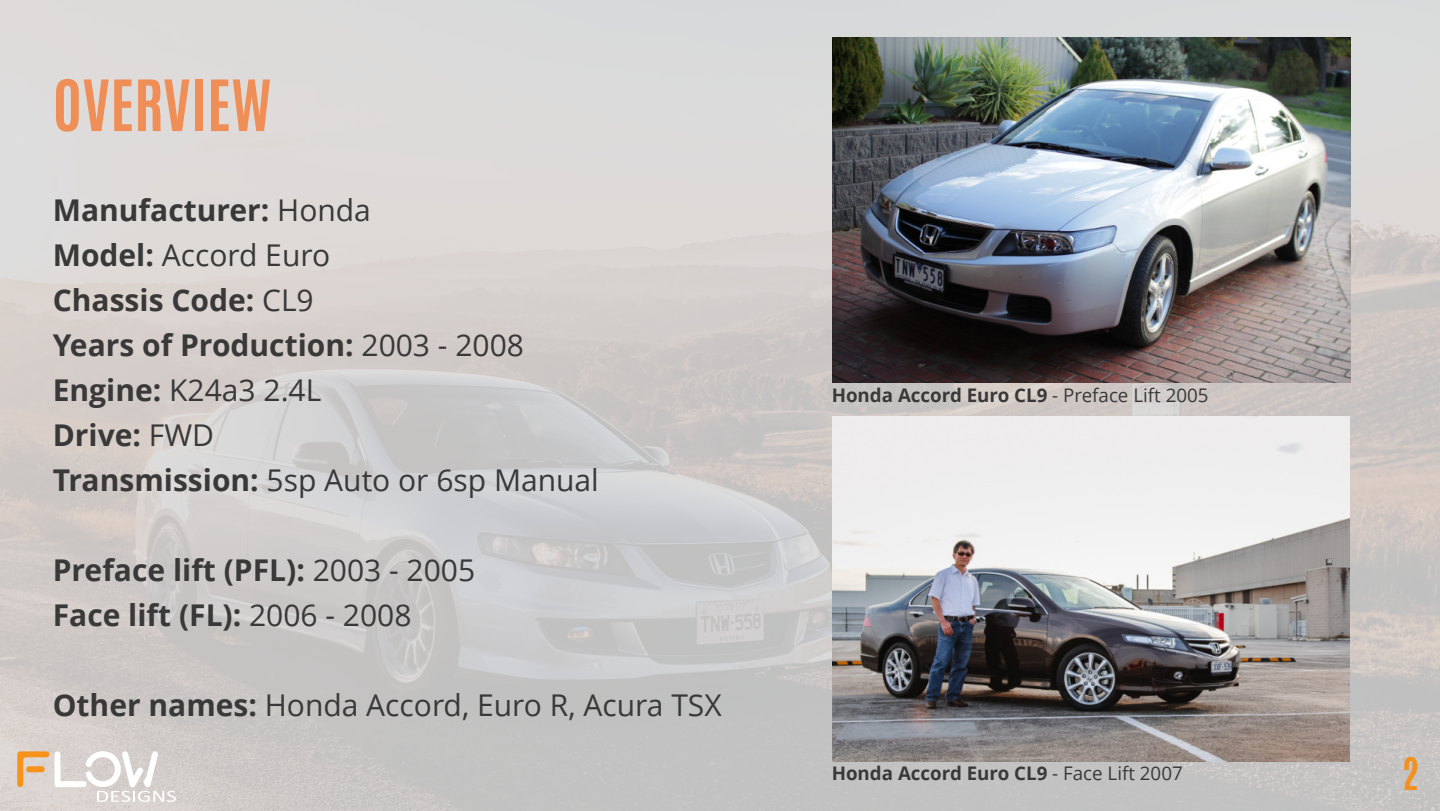
<style>
.page{position:relative;width:1440px;height:811px;background:#fff}
.page>*{position:absolute;margin:0;border:0;box-sizing:border-box;transform-origin:0 0}
.t1{font:700 60px "Antonio";color:#ef8e56}
.t2{font:700 37.5px "Antonio";color:#f2911d}
.t3{font:700 30px/45px "Open Sans";color:#393939}
.t4{font:30px "Open Sans";color:#393939}
.t5{font:700 18.75px "Open Sans";color:#393939}
.s1{font-weight:400}
.s2{font-weight:700}
</style>
<div class="page">
<div style="left:0;top:0;width:1440px;height:810px;background:#dadada;opacity:.87"></div>
<svg style="left:17px;top:749px;width:159px;height:53px"></svg>
<img style="left:832px;top:38px;width:518px;height:345px">
<img style="left:832px;top:416px;width:518px;height:345px">
<h1 class="t1" style="left:53px;top:62px;width:220px">OVERVIEW</h1>
<p class="t3" style="left:53px;top:191px;width:548px">Manufacturer: <span class="s1">Honda<br></span>Model: <span class="s1">Accord Euro<br></span>Chassis Code: <span class="s1">CL9<br></span>Years of Production: <span class="s1">2003 - 2008<br></span>Engine: <span class="s1">K24a3 2.4L<br></span>Drive: <span class="s1">FWD<br></span>Transmission: <span class="s1">5sp Auto or 6sp Manual</span></p>
<p class="t3" style="left:53px;top:551px;width:424px">Preface lift (PFL): <span class="s1">2003 - 2005<br></span>Face lift (FL): <span class="s1">2006 - 2008</span></p>
<p class="t4" style="left:53px;top:693px;width:670px"><span class="s2">Other names:</span> Honda Accord, Euro R, Acura TSX</p>
<p class="t5" style="left:832px;top:387px;width:378px">Honda Accord Euro CL9 <span class="s1">- Preface Lift 2005</span></p>
<p class="t5" style="left:832px;top:765px;width:353px">Honda Accord Euro CL9 <span class="s1">- Face Lift 2007</span></p>
<p class="t2" style="left:1402px;top:747px;width:19px">2</p>
</div>
